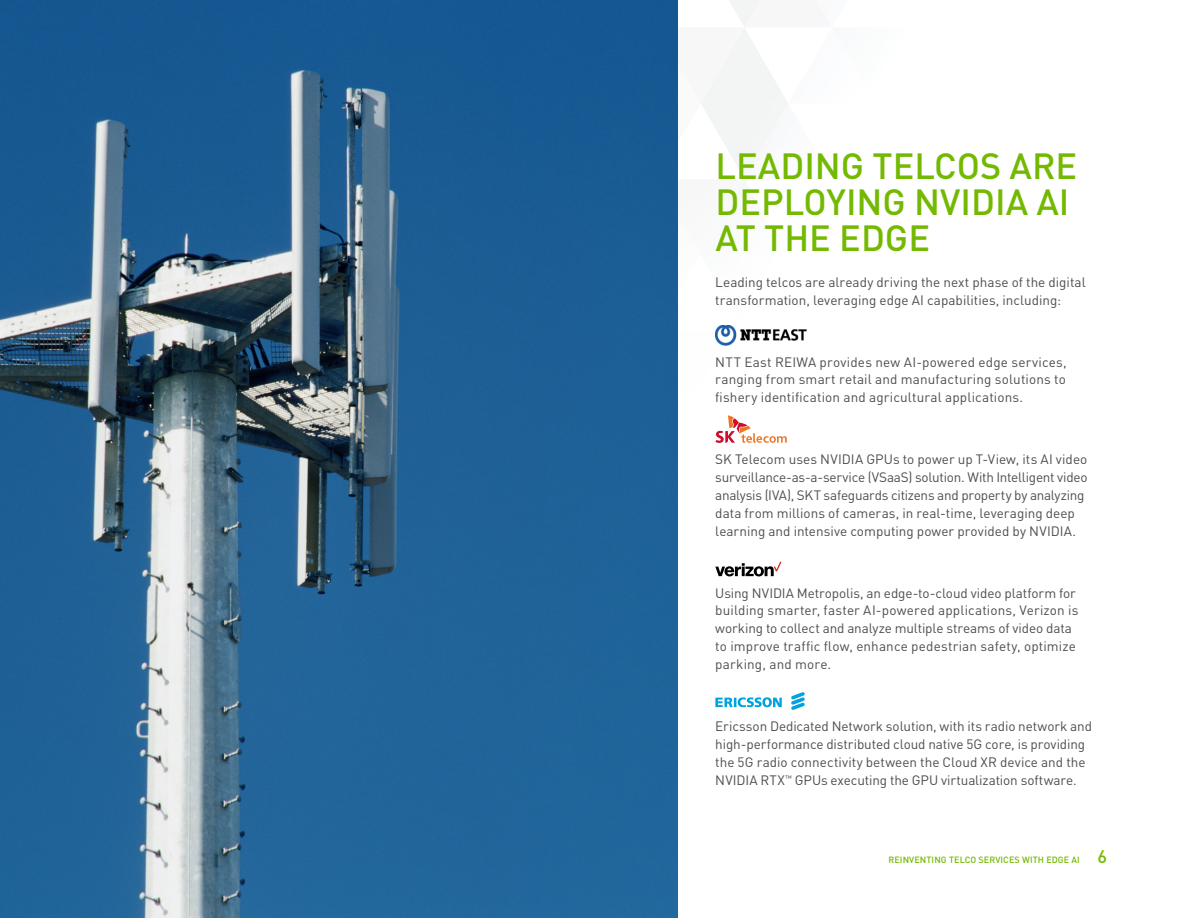
<style>
.page{position:relative;width:1188px;height:918px;background:#fff}
.page>*{position:absolute;margin:0;border:0;box-sizing:border-box;transform-origin:0 0}
.t1{font:500 36px/36px "DIN Pro";color:#73b900}
.t2{font:13.5px/18px "DIN Pro";color:#4d4d4d}
.t3{font:500 9px "DIN Pro";letter-spacing:.01em;color:#73b900}
.s1{font-size:18px}
</style>
<div class="page">
<svg style="left:677px;top:0;width:130px;height:395px"></svg>
<img style="left:715px;top:325px;width:91px;height:21px">
<svg style="left:715px;top:415px;width:72px;height:28px"></svg>
<svg style="left:715px;top:562px;width:67px;height:14px"></svg>
<svg style="left:791px;top:692px;width:14px;height:18px"></svg>
<svg style="left:715px;top:697px;width:67px;height:11px"></svg>
<img style="left:0;top:0;width:677px;height:918px">
<h1 class="t1" style="left:715px;top:147px;width:363px">LEADING TELCOS ARE<br>DEPLOYING NVIDIA AI<br>AT THE EDGE</h1>
<p class="t2" style="left:715px;top:273px;width:372px">Leading telcos are already driving the next phase of the digital transformation, leveraging edge AI capabilities, including:</p>
<p class="t2" style="left:715px;top:352px;width:353px;text-align:justify">NTT East REIWA provides new AI-powered edge services, ranging from smart retail and manufacturing solutions to fishery identification and agricultural applications.</p>
<p class="t2" style="left:715px;top:450px;width:374px">SK Telecom uses NVIDIA GPUs to power up T-View, its AI video surveillance-as-a-service (VSaaS) solution. With Intelligent video analysis (IVA), SKT safeguards citizens and property by analyzing data from millions of cameras, in real-time, leveraging deep learning and intensive computing power provided by NVIDIA.</p>
<p class="t2" style="left:715px;top:583px;width:365px">Using NVIDIA Metropolis, an edge-to-cloud video platform for building smarter, faster AI-powered applications, Verizon is working to collect and analyze multiple streams of video data to improve traffic flow, enhance pedestrian safety, optimize parking, and more.</p>
<p class="t2" style="left:715px;top:717px;width:378px">Ericsson Dedicated Network solution, with its radio network and high-performance distributed cloud native 5G core, is providing the 5G radio connectivity between the Cloud XR device and the NVIDIA RTX<sup>™</sup> GPUs executing the GPU virtualization software.</p>
<p class="t3" style="left:888px;top:853px;width:220px">REINVENTING TELCO SERVICES WITH EDGE AI <span class="s1">6</span></p>
</div>
